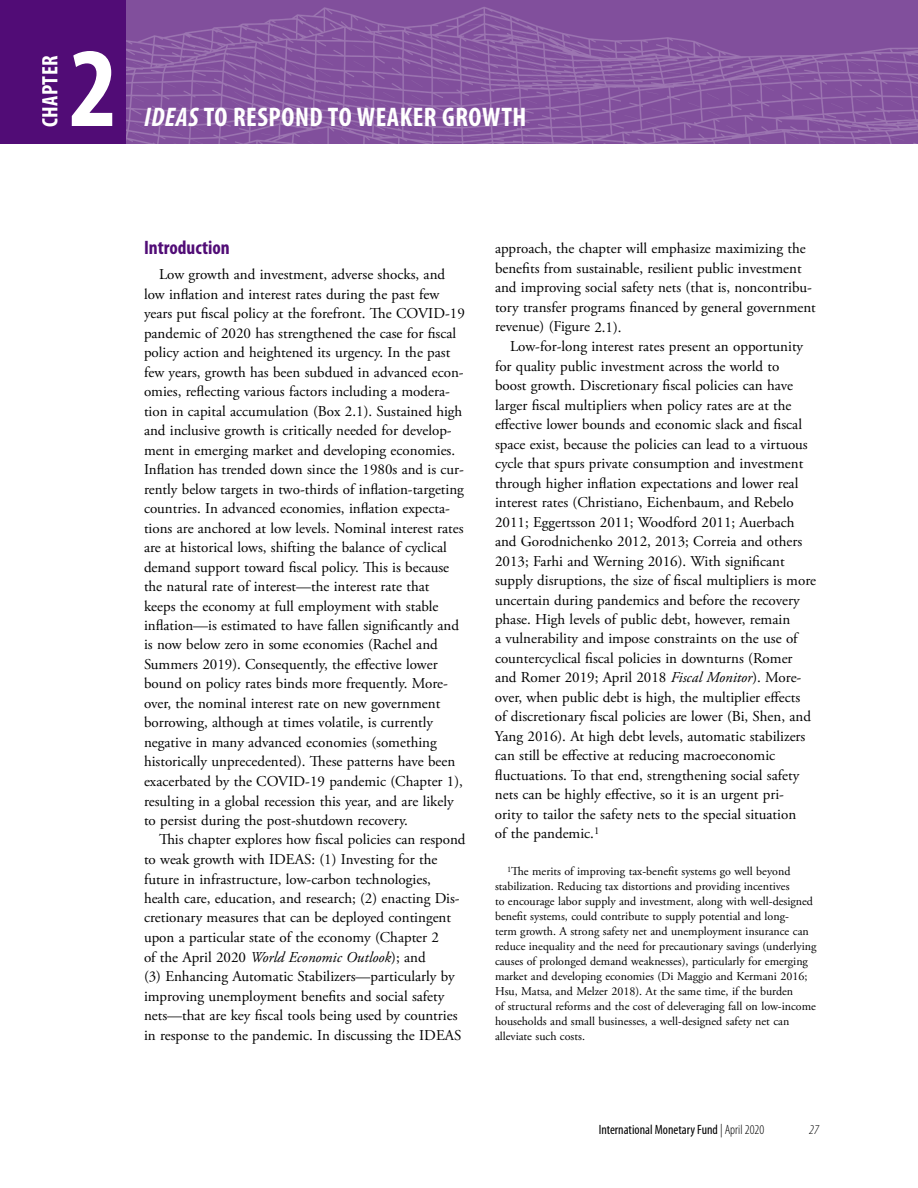
<style>
.page{position:relative;width:918px;height:1188px;background:#fff}
.page>*{position:absolute;margin:0;border:0;box-sizing:border-box;transform-origin:0 0}
.t1{font:700 condensed 114px "Myriad Pro";color:#fff}
.t2{font:700 condensed 27px "Myriad Pro";letter-spacing:.02em;color:#fff}
.t3{font:700 condensed 22.5px "Myriad Pro";letter-spacing:.02em;color:#fff}
.t4{font:700 condensed 19.5px "Myriad Pro";color:#510c76}
.t5{font:15px/19.5px "Adobe Garamond Pro";color:#000}
.t6{font:condensed 13.5px "Myriad Pro";color:#000}
.t7{font:italic 300 condensed 13.5px "Myriad Pro";color:#000}
.t8{font:12px/15px "Adobe Garamond Pro";color:#000}
.s1{font-style:italic}
.s2{font-weight:300}
</style>
<div class="page">
<img style="left:126px;top:0;width:792px;height:144px">
<div style="left:0;top:0;width:126px;height:144px;background:#510c76"></div>
<h3 class="t3" style="left:38px;top:127px;width:74px;rotate:-90deg">CHAPTER</h3>
<h1 class="t1" style="left:69px;top:25px;width:50px">2</h1>
<h2 class="t2" style="left:144px;top:102px;width:384px"><span class="s1">IDEAS</span> TO RESPOND TO WEAKER GROWTH</h2>
<h3 class="t4" style="left:144px;top:236px;width:87px">Introduction</h3>
<p class="t5" style="left:144px;top:265px;width:322px;text-indent:15px">Low growth and investment, adverse shocks, and low inflation and interest rates during the past few years put fiscal policy at the forefront. The COVID-19 pandemic of 2020 has strengthened the case for fiscal policy action and heightened its urgency. In the past few years, growth has been subdued in advanced econ&shy;omies, reflecting various factors including a modera&shy;tion in capital accumulation (Box 2.1). Sustained high and inclusive growth is critically needed for develop&shy;ment in emerging market and developing economies.<br>Inflation has trended down since the 1980s and is cur&shy;rently below targets in two-thirds of inflation-targeting countries. In advanced economies, inflation expecta&shy;tions are anchored at low levels. Nominal interest rates are at historical lows, shifting the balance of cyclical demand support toward fiscal policy. This is because the natural rate of interest—the interest rate that<br>keeps the economy at full employment with stable inflation—is estimated to have fallen significantly and is now below zero in some economies (Rachel and Summers 2019). Consequently, the effective lower bound on policy rates binds more frequently. More&shy;over, the nominal interest rate on new government borrowing, although at times volatile, is currently negative in many advanced economies (something historically unprecedented). These patterns have been exacerbated by the COVID-19 pandemic (Chapter 1), resulting in a global recession this year, and are likely to persist during the post-shutdown recovery.</p>
<p class="t5" style="left:144px;top:831px;width:323px;text-indent:15px">This chapter explores how fiscal policies can respond to weak growth with IDEAS: (1) Investing for the future in infrastructure, low-carbon technologies, health care, education, and research; (2) enacting Dis&shy;cretionary measures that can be deployed contingent upon a particular state of the economy (Chapter 2<br>of the April 2020 <span class="s1">World Economic Outlook</span>); and<br>(3) Enhancing Automatic Stabilizers—particularly by improving unemployment benefits and social safety nets—that are key fiscal tools being used by countries in response to the pandemic. In discussing the IDEAS</p>
<p class="t5" style="left:495px;top:240px;width:322px">approach, the chapter will emphasize maximizing the benefits from sustainable, resilient public investment and improving social safety nets (that is, noncontribu&shy;tory transfer programs financed by general government revenue) (Figure 2.1).</p>
<p class="t5" style="left:495px;top:337px;width:323px;text-indent:15px">Low-for-long interest rates present an opportunity for quality public investment across the world to<br>boost growth. Discretionary fiscal policies can have larger fiscal multipliers when policy rates are at the effective lower bounds and economic slack and fiscal space exist, because the policies can lead to a virtuous cycle that spurs private consumption and investment through higher inflation expectations and lower real interest rates (Christiano, Eichenbaum, and Rebelo 2011; Eggertsson 2011; Woodford 2011; Auerbach and Gorodnichenko 2012, 2013; Correia and others 2013; Farhi and Werning 2016). With significant supply disruptions, the size of fiscal multipliers is more uncertain during pandemics and before the recovery phase. High levels of public debt, however, remain<br>a vulnerability and impose constraints on the use of countercyclical fiscal policies in downturns (Romer and Romer 2019; April 2018 <span class="s1">Fiscal Monitor</span>). More&shy;over, when public debt is high, the multiplier effects<br>of discretionary fiscal policies are lower (Bi, Shen, and Yang 2016). At high debt levels, automatic stabilizers can still be effective at reducing macroeconomic fluctuations. To that end, strengthening social safety nets can be highly effective, so it is an urgent pri-<br>ority to tailor the safety nets to the special situation<br>of the pandemic.<sup>1</sup></p>
<p class="t8" style="left:495px;top:865px;width:323px;text-indent:12px"><sup>1</sup>The merits of improving tax-benefit systems go well beyond stabilization. Reducing tax distortions and providing incentives<br>to encourage labor supply and investment, along with well-designed benefit systems, could contribute to supply potential and long-<br>term growth. A strong safety net and unemployment insurance can reduce inequality and the need for precautionary savings (underlying causes of prolonged demand weaknesses), particularly for emerging market and developing economies (Di Maggio and Kermani 2016; Hsu, Matsa, and Melzer 2018). At the same time, if the burden<br>of structural reforms and the cost of deleveraging fall on low-income households and small businesses, a well-designed safety net can alleviate such costs.</p>
<p class="t6" style="left:599px;top:1122px;width:167px">International Monetary Fund <span class="s2">| April 2020</span></p>
<p class="t7" style="left:809px;top:1122px;width:11px">27</p>
</div>
